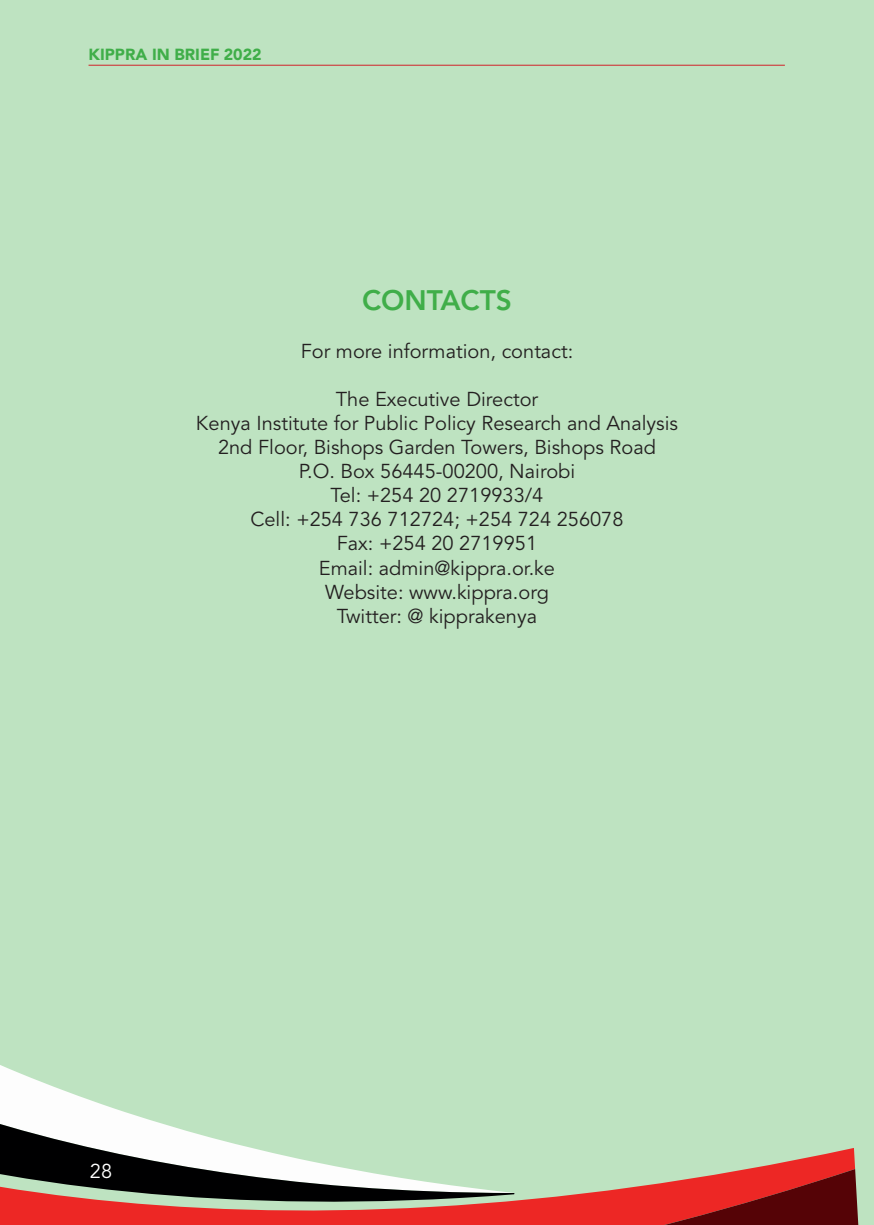
<style>
.page{position:relative;width:874px;height:1225px;background:#fff}
.page>*{position:absolute;margin:0;border:0;box-sizing:border-box;transform-origin:0 0}
.t1{font:800 28px "Avenir LT Std";color:#40ae49}
.t2{font:20px/24px "Avenir LT Std";color:#231f20;text-align:center}
.t3{font:20px "Avenir LT Std";color:#fff}
.t4{font:900 16px "Avenir LT Std";color:#40ae49}
</style>
<div class="page">
<div style="left:0;top:0;width:873px;height:1225px;background:#bee3c1"></div>
<svg style="left:0;top:1065px;width:81px;height:32px"></svg>
<img style="left:0;top:1097px;width:856px;height:128px">
<img style="left:219px;top:1169px;width:640px;height:56px">
<hr style="left:88px;top:65px;width:696px;height:1px;background:#d1232a">
<p class="t4" style="left:88px;top:44px;width:175px">KIPPRA IN BRIEF 2022</p>
<h1 class="t1" style="left:362px;top:284px;width:151px">CONTACTS</h1>
<p class="t2" style="left:300px;top:340px;width:274px">For more information, contact:</p>
<p class="t2" style="left:196px;top:388px;width:483px">The Executive Director<br>Kenya Institute for Public Policy Research and Analysis<br>2nd Floor, Bishops Garden Towers, Bishops Road<br>P.O. Box 56445-00200, Nairobi<br>Tel: +254 20 2719933/4<br>Cell: +254 736 712724; +254 724 256078<br>Fax: +254 20 2719951<br>Email: admin@kippra.or.ke<br>Website: www.kippra.org<br>Twitter: @ kipprakenya</p>
<p class="t3" style="left:90px;top:1159px;width:24px">28</p>
</div>
